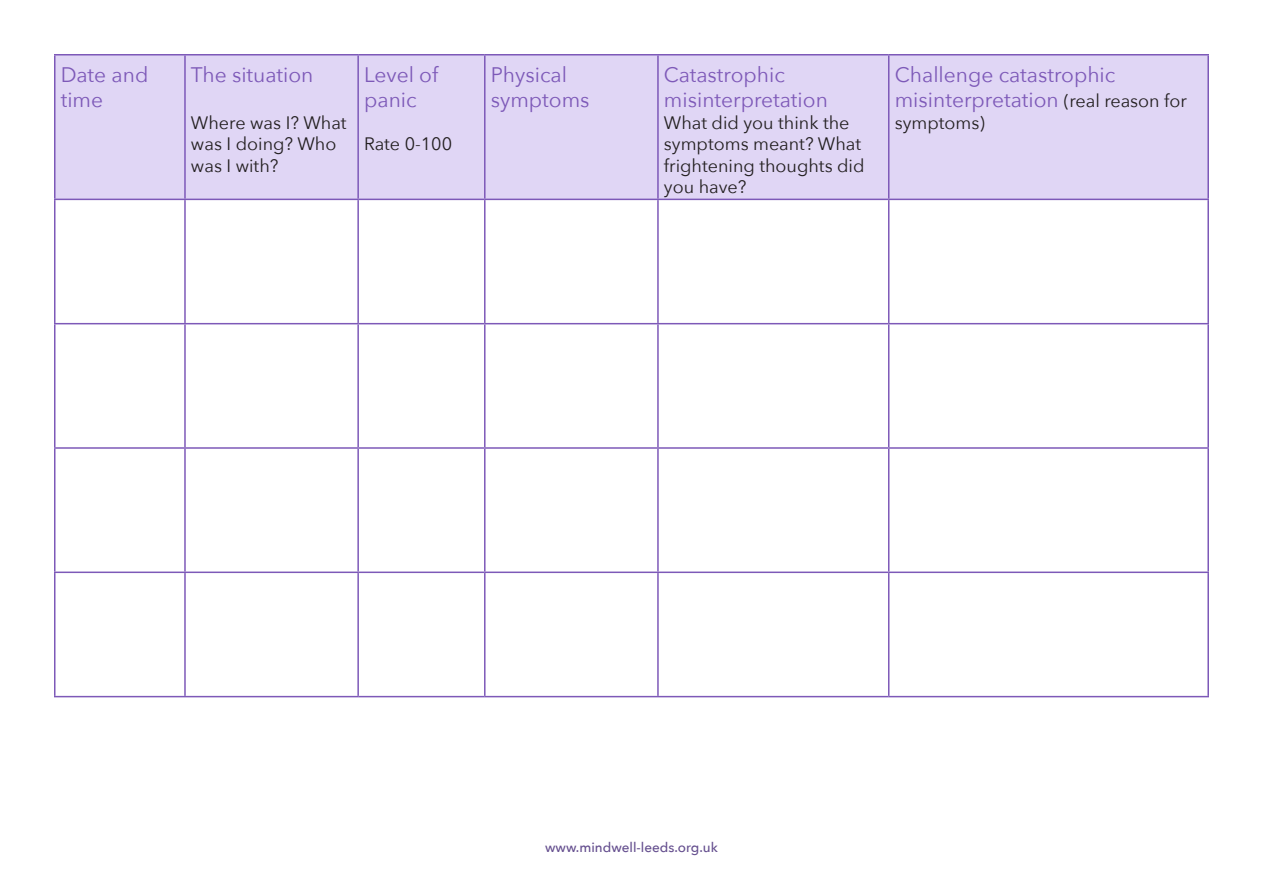
<style>
.page{position:relative;width:1263px;height:893px;background:#fff}
.page>*{position:absolute;margin:0;border:0;box-sizing:border-box;transform-origin:0 0}
.t1{font:21px/25.2px "Avenir Next";color:#7d59b8}
.t2{font:21px/25.2px "Avenir Next";color:#7e59b8}
.t3{font:18px/21.6px "Avenir Next";color:#231f20}
.t4{font:500 13.5px "Avenir Next";color:#644e8e}
.s1{font-size:18px;color:#231f20}
</style>
<div class="page">
<div style="left:56px;top:56px;width:1151px;height:143px;background:#e0d6f5"></div>
<hr style="left:54px;top:54px;width:131px;height:2px;background:#7d59b8">
<hr style="left:54px;top:56px;width:2px;height:143px;background:#7d59b8">
<hr style="left:185px;top:54px;width:173px;height:2px;background:#7d59b8">
<hr style="left:184px;top:56px;width:2px;height:143px;background:#7d59b8">
<hr style="left:358px;top:54px;width:127px;height:2px;background:#7d59b8">
<hr style="left:357px;top:56px;width:2px;height:143px;background:#7d59b8">
<hr style="left:485px;top:54px;width:173px;height:2px;background:#7d59b8">
<hr style="left:484px;top:56px;width:1px;height:143px;background:#7d59b8">
<hr style="left:658px;top:54px;width:231px;height:2px;background:#7d59b8">
<hr style="left:657px;top:56px;width:2px;height:143px;background:#7d59b8">
<hr style="left:889px;top:54px;width:320px;height:2px;background:#7d59b8">
<hr style="left:888px;top:56px;width:1px;height:143px;background:#7d59b8">
<hr style="left:1207px;top:56px;width:2px;height:143px;background:#7d59b8">
<hr style="left:54px;top:199px;width:131px;height:1px;background:#7d59b8">
<hr style="left:54px;top:200px;width:2px;height:123px;background:#7d59b8">
<hr style="left:185px;top:199px;width:173px;height:1px;background:#7d59b8">
<hr style="left:184px;top:200px;width:2px;height:123px;background:#7d59b8">
<hr style="left:358px;top:199px;width:127px;height:1px;background:#7d59b8">
<hr style="left:357px;top:200px;width:2px;height:123px;background:#7d59b8">
<hr style="left:485px;top:199px;width:173px;height:1px;background:#7d59b8">
<hr style="left:484px;top:200px;width:1px;height:123px;background:#7d59b8">
<hr style="left:658px;top:199px;width:231px;height:1px;background:#7d59b8">
<hr style="left:657px;top:200px;width:2px;height:123px;background:#7d59b8">
<hr style="left:889px;top:199px;width:320px;height:1px;background:#7d59b8">
<hr style="left:888px;top:200px;width:1px;height:123px;background:#7d59b8">
<hr style="left:1207px;top:200px;width:2px;height:123px;background:#7d59b8">
<hr style="left:54px;top:323px;width:131px;height:1px;background:#7d59b8">
<hr style="left:54px;top:324px;width:2px;height:123px;background:#7d59b8">
<hr style="left:185px;top:323px;width:173px;height:1px;background:#7d59b8">
<hr style="left:184px;top:324px;width:2px;height:123px;background:#7d59b8">
<hr style="left:358px;top:323px;width:127px;height:1px;background:#7d59b8">
<hr style="left:357px;top:324px;width:2px;height:123px;background:#7d59b8">
<hr style="left:485px;top:323px;width:173px;height:1px;background:#7d59b8">
<hr style="left:484px;top:324px;width:1px;height:123px;background:#7d59b8">
<hr style="left:658px;top:323px;width:231px;height:1px;background:#7d59b8">
<hr style="left:657px;top:324px;width:2px;height:123px;background:#7d59b8">
<hr style="left:889px;top:323px;width:320px;height:1px;background:#7d59b8">
<hr style="left:888px;top:324px;width:1px;height:123px;background:#7d59b8">
<hr style="left:1207px;top:324px;width:2px;height:123px;background:#7d59b8">
<hr style="left:54px;top:447px;width:131px;height:2px;background:#7d59b8">
<hr style="left:54px;top:449px;width:2px;height:123px;background:#7d59b8">
<hr style="left:185px;top:447px;width:173px;height:2px;background:#7d59b8">
<hr style="left:184px;top:449px;width:2px;height:123px;background:#7d59b8">
<hr style="left:358px;top:447px;width:127px;height:2px;background:#7d59b8">
<hr style="left:357px;top:449px;width:2px;height:123px;background:#7d59b8">
<hr style="left:485px;top:447px;width:173px;height:2px;background:#7d59b8">
<hr style="left:484px;top:449px;width:1px;height:123px;background:#7d59b8">
<hr style="left:658px;top:447px;width:231px;height:2px;background:#7d59b8">
<hr style="left:657px;top:449px;width:2px;height:123px;background:#7d59b8">
<hr style="left:889px;top:447px;width:320px;height:2px;background:#7d59b8">
<hr style="left:888px;top:449px;width:1px;height:123px;background:#7d59b8">
<hr style="left:1207px;top:449px;width:2px;height:123px;background:#7d59b8">
<hr style="left:54px;top:572px;width:131px;height:1px;background:#7d59b8">
<hr style="left:54px;top:573px;width:2px;height:123px;background:#7d59b8">
<hr style="left:185px;top:572px;width:173px;height:1px;background:#7d59b8">
<hr style="left:184px;top:573px;width:2px;height:123px;background:#7d59b8">
<hr style="left:358px;top:572px;width:127px;height:1px;background:#7d59b8">
<hr style="left:357px;top:573px;width:2px;height:123px;background:#7d59b8">
<hr style="left:485px;top:572px;width:173px;height:1px;background:#7d59b8">
<hr style="left:484px;top:573px;width:1px;height:123px;background:#7d59b8">
<hr style="left:658px;top:572px;width:231px;height:1px;background:#7d59b8">
<hr style="left:657px;top:573px;width:2px;height:123px;background:#7d59b8">
<hr style="left:889px;top:572px;width:320px;height:1px;background:#7d59b8">
<hr style="left:888px;top:573px;width:1px;height:123px;background:#7d59b8">
<hr style="left:1207px;top:573px;width:2px;height:123px;background:#7d59b8">
<hr style="left:54px;top:696px;width:131px;height:1px;background:#7d59b8">
<hr style="left:185px;top:696px;width:173px;height:1px;background:#7d59b8">
<hr style="left:358px;top:696px;width:127px;height:1px;background:#7d59b8">
<hr style="left:485px;top:696px;width:173px;height:1px;background:#7d59b8">
<hr style="left:658px;top:696px;width:231px;height:1px;background:#7d59b8">
<hr style="left:889px;top:696px;width:320px;height:1px;background:#7d59b8">
<p class="t1" style="left:61px;top:61px;width:89px">Date and time</p>
<p class="t1" style="left:191px;top:61px;width:124px">The situation</p>
<p class="t3" style="left:191px;top:111px;width:157px">Where was I? What was I doing? Who was I with?</p>
<p class="t1" style="left:364px;top:61px;width:76px">Level of panic</p>
<p class="t3" style="left:364px;top:132px;width:90px">Rate 0-100</p>
<p class="t1" style="left:491px;top:61px;width:100px">Physical symptoms</p>
<p class="t2" style="left:664px;top:61px;width:165px">Catastrophic misinterpretation</p>
<p class="t3" style="left:664px;top:111px;width:202px">What did you think the symptoms meant? What frightening thoughts did you have?</p>
<p class="t1" style="left:895px;top:61px;width:294px">Challenge catastrophic misinterpretation <span class="s1">(real reason for</span></p>
<p class="t3" style="left:895px;top:111px;width:92px">symptoms)</p>
<p class="t4" style="left:545px;top:836px;width:174px">www.mindwell-leeds.org.uk</p>
</div>
